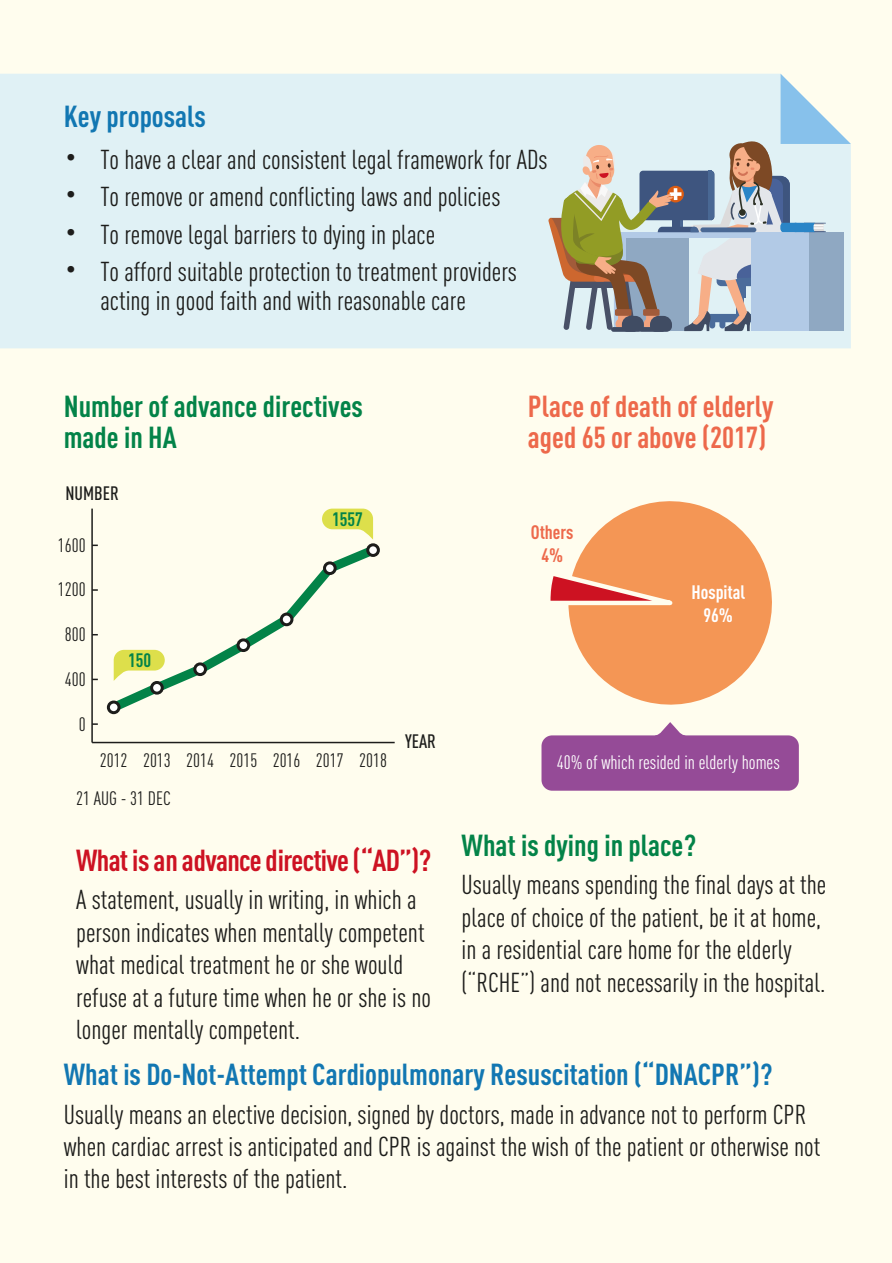
<style>
.page{position:relative;width:892px;height:1263px;background:#fff}
.page>*{position:absolute;margin:0;border:0;box-sizing:border-box;transform-origin:0 0}
.t1{font:700 30px "DIN Cond";color:#1277b2}
.t2{font:700 30px/30.6px "DIN Cond";color:#038348}
.t3{font:700 30px/30.6px "DIN Cond";color:#ed694b}
.t4{font:700 30px "DIN Cond";letter-spacing:-.025em;color:#cd1222}
.t5{font:27px/32.4px "DIN Cond";color:#1d1d1b}
.t6{font:19.2px "DIN Cond";color:#1d1d1b}
.t7{font:19.2px "DIN Cond";color:#fff}
.t8{font:700 19.2px/23.1px "DIN Cond";color:#fff;text-align:center}
.t9{font:500 19.2px "DIN Cond";color:#1d1d1b}
.t10{font:700 19.2px/23.1px "DIN Cond";color:#ed694b;text-align:center}
.t11{font:700 19.2px "DIN Cond";color:#038348}
.s1{font-family:"Adobe Ming Std";font-weight:300}
</style>
<div class="page">
<div style="left:0;top:0;width:891px;height:1263px;background:#fffdee"></div>
<div style="left:0;top:74px;width:850px;height:274px;background:#e0f1f5"></div>
<svg style="left:547px;top:74px;width:303px;height:258px;background:#bac5c7"></svg>
<hr style="left:91px;top:509px;width:2px;height:233px;background:#1d1d1b">
<svg style="left:106px;top:538px;width:273px;height:177px"></svg>
<hr style="left:92px;top:742px;width:302px;height:1px;background:#1d1d1b">
<div style="left:108px;top:702px;width:11px;height:11px;background:#fff;border-radius:50%"></div>
<div style="left:107px;top:700px;width:13px;height:14px;border:3px solid #1d1d1b;border-radius:50%"></div>
<div style="left:152px;top:682px;width:10px;height:11px;background:#fff;border-radius:50%"></div>
<div style="left:150px;top:681px;width:14px;height:14px;border:3px solid #1d1d1b;border-radius:50%"></div>
<div style="left:195px;top:664px;width:10px;height:10px;background:#fff;border-radius:50%"></div>
<div style="left:193px;top:662px;width:14px;height:14px;border:3px solid #1d1d1b;border-radius:50%"></div>
<div style="left:238px;top:640px;width:11px;height:10px;background:#fff;border-radius:50%"></div>
<div style="left:236px;top:638px;width:14px;height:14px;border:3px solid #1d1d1b;border-radius:50%"></div>
<div style="left:281px;top:614px;width:11px;height:11px;background:#fff;border-radius:50%"></div>
<div style="left:280px;top:613px;width:13px;height:13px;border:3px solid #1d1d1b;border-radius:50%"></div>
<div style="left:324px;top:563px;width:11px;height:10px;background:#fff;border-radius:50%"></div>
<div style="left:323px;top:561px;width:13px;height:14px;border:3px solid #1d1d1b;border-radius:50%"></div>
<div style="left:368px;top:545px;width:10px;height:10px;background:#fff;border-radius:50%"></div>
<div style="left:366px;top:543px;width:14px;height:14px;border:3px solid #1d1d1b;border-radius:50%"></div>
<svg style="left:114px;top:650px;width:51px;height:31px"></svg>
<svg style="left:322px;top:509px;width:51px;height:31px"></svg>
<svg style="left:568px;top:501px;width:204px;height:204px;fill:#f49655"></svg>
<svg style="left:550px;top:570px;width:156px;height:38px"></svg>
<div style="left:541px;top:735px;width:257px;height:56px;background:#954b97;border-radius:11px"></div>
<svg style="left:654px;top:722px;width:31px;height:14px"></svg>
<svg style="left:891px;top:14px;width:1px;height:1244px"></svg>
<p class="t1" style="left:64px;top:98px;width:144px">Key proposals</p>
<p class="t5" style="left:58px;top:140px;width:491px;line-height:37.5px"><span class="s1">˙</span> To have a clear and consistent legal framework for ADs <span class="s1">˙</span> To remove or amend conflicting laws and policies<br><span class="s1">˙</span> To remove legal barriers to dying in place<br><span class="s1">˙</span> To afford suitable protection to treatment providers</p>
<p class="t5" style="left:100px;top:284px;width:367px">acting in good faith and with reasonable care</p>
<p class="t2" style="left:64px;top:390px;width:300px">Number of advance directives made in HA</p>
<p class="t3" style="left:528px;top:390px;width:247px">Place of death of elderly aged 65 or above (2017)</p>
<p class="t9" style="left:65px;top:482px;width:55px">NUMBER</p>
<p class="t6" style="left:58px;top:534px;width:29px">1600</p>
<p class="t6" style="left:58px;top:578px;width:29px">1200</p>
<p class="t6" style="left:65px;top:623px;width:22px">800</p>
<p class="t6" style="left:65px;top:668px;width:22px">400</p>
<p class="t6" style="left:79px;top:713px;width:8px">0</p>
<p class="t11" style="left:128px;top:649px;width:25px">150</p>
<p class="t11" style="left:332px;top:507px;width:32px">1557</p>
<p class="t6" style="left:100px;top:749px;width:245px">2012 2013 2014 2015 2016 2017</p>
<p class="t6" style="left:76px;top:787px;width:96px">21 AUG - 31 DEC</p>
<p class="t6" style="left:359px;top:749px;width:29px">2018</p>
<p class="t9" style="left:405px;top:730px;width:32px">YEAR</p>
<p class="t4" style="left:76px;top:842px;width:356px">What is an advance directive (“AD”)?</p>
<p class="t5" style="left:76px;top:883px;width:356px">A statement, usually in writing, in which a person indicates when mentally competent what medical treatment he or she would refuse at a future time when he or she is no longer mentally competent.</p>
<p class="t10" style="left:531px;top:520px;width:44px">Others<br>4%</p>
<p class="t8" style="left:691px;top:580px;width:55px">Hospital<br>96%</p>
<p class="t7" style="left:557px;top:751px;width:224px">40% of which resided in elderly homes</p>
<p class="t2" style="left:461px;top:829px;width:236px">What is dying in place?</p>
<p class="t5" style="left:461px;top:868px;width:366px">Usually means spending the final days at the place of choice of the patient, be it at home, in a residential care home for the elderly (“RCHE”) and not necessarily in the hospital.</p>
<p class="t1" style="left:64px;top:1056px;width:710px">What is Do-Not-Attempt Cardiopulmonary Resuscitation (“DNACPR”)?</p>
<p class="t5" style="left:64px;top:1097px;width:758px">Usually means an elective decision, signed by doctors, made in advance not to perform CPR when cardiac arrest is anticipated and CPR is against the wish of the patient or otherwise not in the best interests of the patient.</p>
</div>
